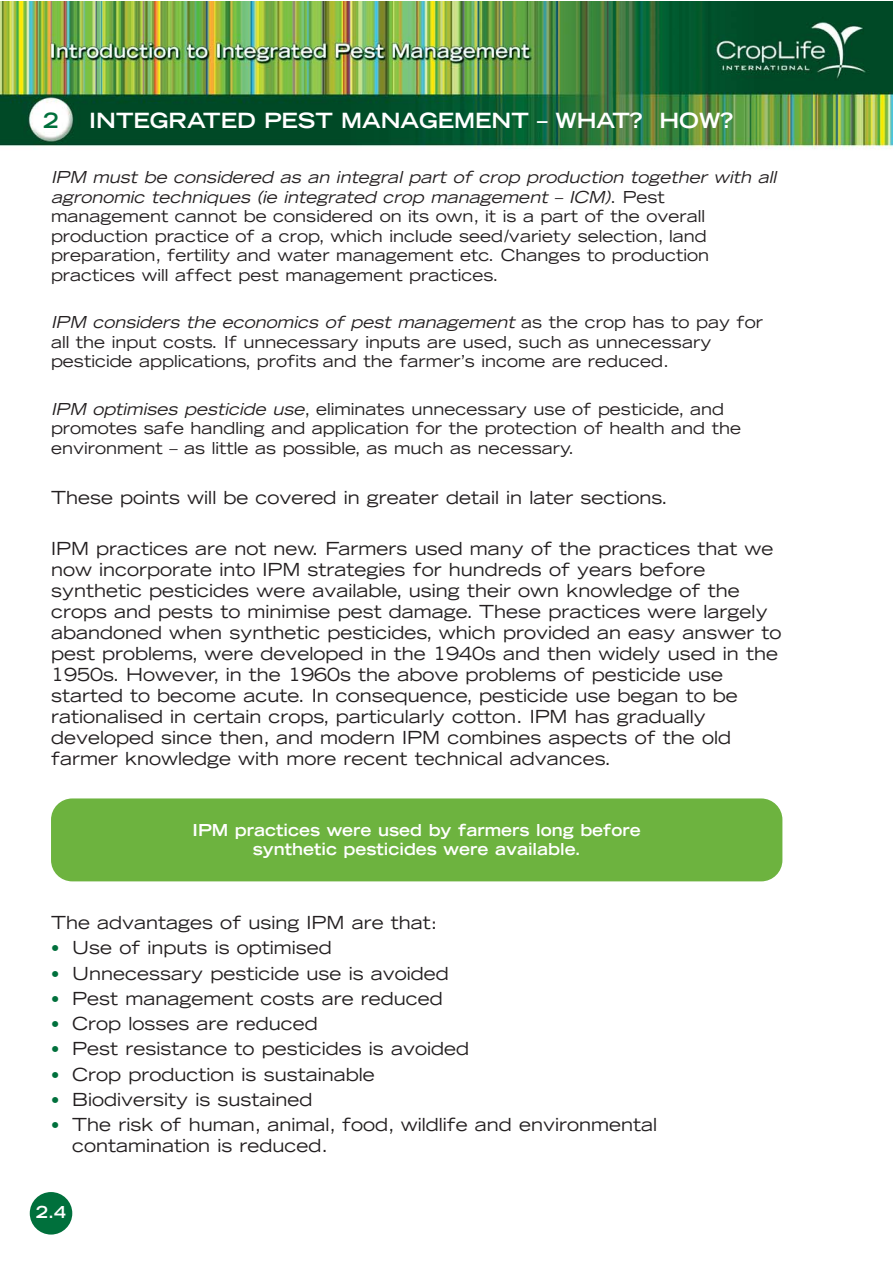
<style>
.page{position:relative;width:893px;height:1263px;background:#fff}
.page>*{position:absolute;margin:0;border:0;box-sizing:border-box;transform-origin:0 0}
.t1{font:700 expanded 21px "Trade Gothic LH";color:#fff}
.t2{font:700 expanded 21px "Trade Gothic LH";color:#00703c}
.t3{font:expanded 18px/21px "Trade Gothic LH";color:#231f20}
.t4{font:expanded 16.5px/19.5px "Trade Gothic LH";color:#231f20}
.t5{font:700 expanded 16.5px/19.5px "Trade Gothic LH";color:#fff;text-align:center}
.s1{font-style:italic}
.s2{font-size:16.5px;color:#00703c}
</style>
<div class="page">
<img style="left:0;top:1px;width:893px;height:1234px">
<div style="left:30px;top:1192px;width:42px;height:42px;background:#00703c;border-radius:50%"></div>
<div style="left:51px;top:798px;width:731px;height:83px;background:#6db33f;border-radius:21px"></div>
<p class="t2" style="left:43px;top:113px;width:17px">2</p>
<p class="t1" style="left:89px;top:113px;width:645px">INTEGRATED PEST MANAGEMENT – WHAT? HOW?</p>
<p class="t4" style="left:51px;top:169px;width:730px"><span class="s1">IPM must be considered as an integral part of crop production together with all agronomic techniques (ie integrated crop management – ICM)</span>. P e s t management cannot be considered on its own, it is a part of the overall production practice of a crop, which include seed/variety selection, land preparation, fertility and water management etc. Changes to production practices will affect pest management practices.</p>
<p class="t4" style="left:51px;top:314px;width:714px"><span class="s1">IPM considers the economics of pest management</span> a s t h e c r o p h a s t o p a y f o r all the input costs. If unnecessary inputs are used, such as unnecessary pesticide applications, profits and the farmer’s income are reduced.</p>
<p class="t4" style="left:51px;top:401px;width:691px"><span class="s1">IPM optimises pesticide use</span>, eliminates unnecessary use of pesticide, and promotes safe handling and application for the protection of health and the environment – as little as possible, as much as necessary.</p>
<p class="t3" style="left:51px;top:489px;width:618px">These points will be covered in greater detail in later sections.</p>
<p class="t3" style="left:51px;top:539px;width:732px">IPM practices are not new. Farmers used many of the practices that we now incorporate into IPM strategies for hundreds of years before synthetic pesticides were available, using their own knowledge of the crops and pests to minimise pest damage. These practices were largely abandoned when synthetic pesticides, which provided an easy answer to pest problems, were developed in the 1940s and then widely used in the 1950s. However, in the 1960s the above problems of pesticide use started to become acute. In consequence, pesticide use began to be rationalised in certain crops, particularly cotton. IPM has gradually developed since then, and modern IPM combines aspects of the old farmer knowledge with more recent technical advances.</p>
<p class="t5" style="left:193px;top:822px;width:450px">IPM practices were used by farmers long before synthetic pesticides were available.</p>
<p class="t3" style="left:51px;top:914px;width:388px">The advantages of using IPM are that:</p>
<p class="t3" style="left:51px;top:939px;width:282px"><span class="s2">•</span> Use of inputs is optimised</p>
<p class="t3" style="left:51px;top:964px;width:399px"><span class="s2">•</span> Unnecessary pesticide use is avoided</p>
<p class="t3" style="left:51px;top:989px;width:393px"><span class="s2">•</span> Pest management costs are reduced</p>
<p class="t3" style="left:51px;top:1015px;width:268px"><span class="s2">•</span> Crop losses are reduced</p>
<p class="t3" style="left:51px;top:1040px;width:419px"><span class="s2">•</span> Pest resistance to pesticides is avoided</p>
<p class="t3" style="left:51px;top:1065px;width:325px"><span class="s2">•</span> Crop production is sustainable</p>
<p class="t3" style="left:51px;top:1090px;width:263px"><span class="s2">•</span> Biodiversity is sustained</p>
<p class="t3" style="left:72px;top:1116px;width:586px;text-indent:-21px"><span class="s2">•</span> The risk of human, animal, food, wildlife and environmental contamination is reduced.</p>
<p class="t5" style="left:36px;top:1204px;width:31px">2.4</p>
</div>
